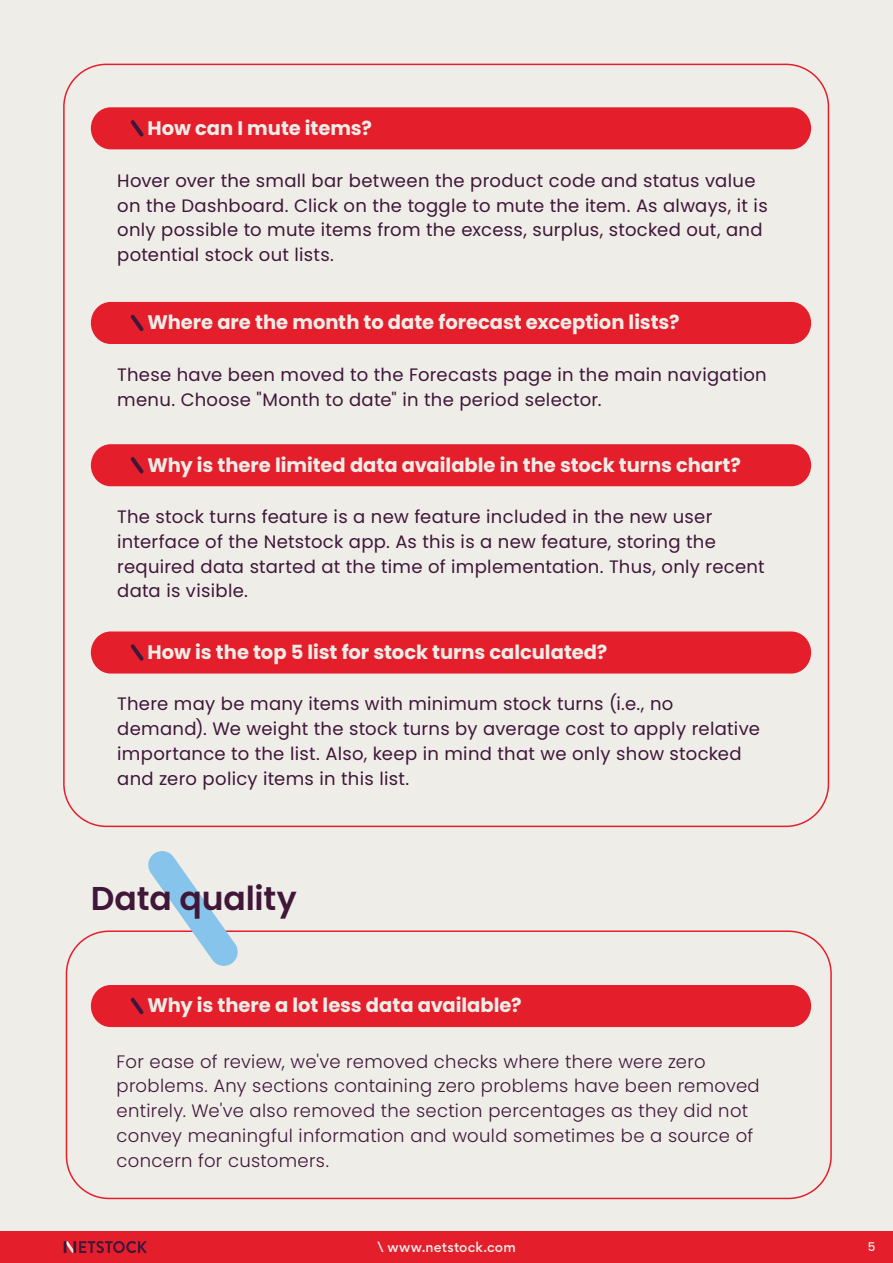
<style>
.page{position:relative;width:893px;height:1263px;background:#efede8}
.page>*{position:absolute;margin:0;border:0;box-sizing:border-box;transform-origin:0 0}
.t1{font:600 33px "Poppins";letter-spacing:-.005em;color:#401738}
.t2{font:19.5px "Poppins";color:#efede8}
.t3{font:18px/24.8px "Poppins";letter-spacing:.015em;color:#3f1739}
.t4{font:300 18px/24.8px "Poppins";letter-spacing:.02em;color:#3f1739}
.t5{font:500 12.75px "Gordita";letter-spacing:.015em;color:#efede8}
.t6{font:500 12px "Poppins";color:#efede8}
</style>
<div class="page">
<div style="left:0;top:1231px;width:893px;height:32px;background:#e51e2c"></div>
<svg style="left:64px;top:1241px;width:83px;height:12px"></svg>
<div style="left:91px;top:107px;width:720px;height:42px;background:#e51e2c;border-radius:20px"></div>
<svg style="left:130px;top:120px;width:14px;height:17px"></svg>
<div style="left:91px;top:302px;width:720px;height:42px;background:#e51e2c;border-radius:20px"></div>
<svg style="left:130px;top:315px;width:14px;height:16px"></svg>
<div style="left:91px;top:444px;width:720px;height:42px;background:#e51e2c;border-radius:20px"></div>
<svg style="left:130px;top:457px;width:14px;height:17px"></svg>
<div style="left:91px;top:631px;width:720px;height:42px;background:#e51e2c;border-radius:20px"></div>
<svg style="left:130px;top:644px;width:14px;height:17px"></svg>
<div style="left:66px;top:930px;width:766px;height:269px;border:2px solid #e51e2c;border-radius:43px"></div>
<svg style="left:146px;top:851px;width:94px;height:115px"></svg>
<div style="left:91px;top:985px;width:720px;height:42px;background:#e51e2c;border-radius:20px"></div>
<svg style="left:130px;top:998px;width:14px;height:16px"></svg>
<p class="t2" style="left:148px;top:117px;width:226px">How can I mute items?</p>
<p class="t3" style="left:117px;top:168px;width:652px">Hover over the small bar between the product code and status value on the Dashboard. Click on the toggle to mute the item. As always, it is only possible to mute items from the excess, surplus, stocked out, and potential stock out lists.</p>
<p class="t2" style="left:148px;top:311px;width:533px">Where are the month to date forecast exception lists?</p>
<p class="t3" style="left:117px;top:362px;width:651px">These have been moved to the Forecasts page in the main navigation menu. Choose "Month to date" in the period selector.</p>
<p class="t2" style="left:148px;top:453px;width:595px">Why is there limited data available in the stock turns chart?</p>
<p class="t3" style="left:117px;top:505px;width:649px">The stock turns feature is a new feature included in the new user interface of the Netstock app. As this is a new feature, storing the required data started at the time of implementation. Thus, only recent data is visible.</p>
<p class="t2" style="left:148px;top:641px;width:461px">How is the top 5 list for stock turns calculated?</p>
<p class="t3" style="left:117px;top:692px;width:644px">There may be many items with minimum stock turns (i.e., no demand). We weight the stock turns by average cost to apply relative importance to the list. Also, keep in mind that we only show stocked and zero policy items in this list.</p>
<h1 class="t1" style="left:91px;top:880px;width:207px">Data quality</h1>
<p class="t2" style="left:148px;top:994px;width:376px">Why is there a lot less data available?</p>
<p class="t4" style="left:117px;top:1049px;width:645px">For ease of review, we've removed checks where there were zero problems. Any sections containing zero problems have been removed entirely. We've also removed the section percentages as they did not convey meaningful information and would sometimes be a source of concern for customers.</p>
<p class="t5" style="left:377px;top:1237px;width:140px">\ www.netstock.com</p>
<p class="t6" style="left:868px;top:1240px;width:9px">5</p>
</div>
